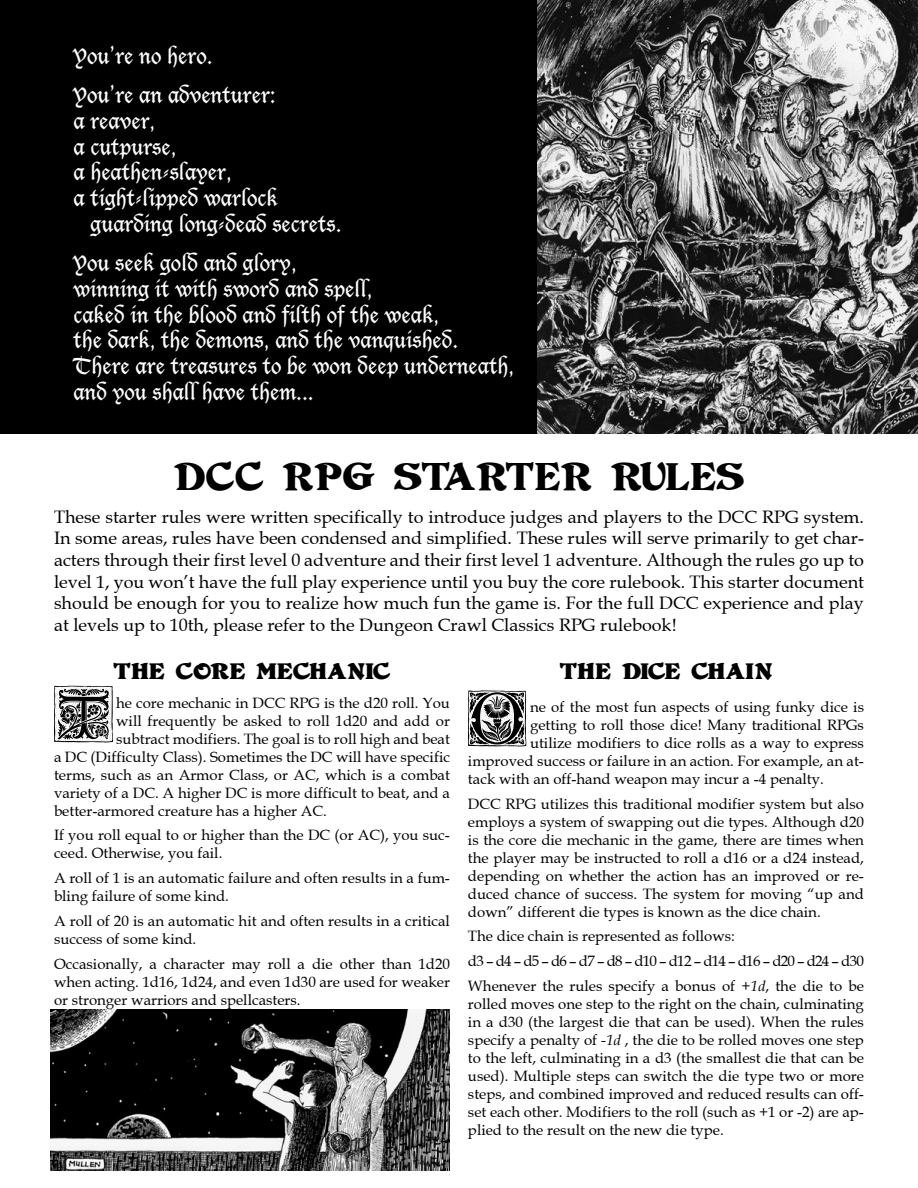
<style>
.page{position:relative;width:918px;height:1188px;background:#fff}
.page>*{position:absolute;margin:0;border:0;box-sizing:border-box;transform-origin:0 0}
.t1{font:72px "Romantique Initials";color:#000}
.t2{font:36px "Duvall";color:#000}
.t3{font:21.45px/25.8px "Lucida Blackletter";color:#fff}
.t4{font:700 21px "Duvall";color:#000}
.t5{font:18px/21.6px "Book Antiqua";color:#000;text-align:justify}
.t6{font:15px/18px "Book Antiqua";color:#000}
.s1{font-style:italic}
</style>
<div class="page">
<div style="left:0;top:0;width:918px;height:434px;background:#000"></div>
<img style="left:538px;top:0;width:380px;height:434px">
<img style="left:51px;top:1010px;width:399px;height:160px">
<h3 class="t3" style="left:73px;top:36px;width:204px;line-height:39.3px">You’re no hero.<br>You’re an adventurer:</h3>
<h3 class="t3" style="left:73px;top:108px;width:83px">a reaver,</h3>
<h3 class="t3" style="left:73px;top:134px;width:105px">a cutpurse,</h3>
<h3 class="t3" style="left:73px;top:159px;width:160px">a heathen-slayer,</h3>
<h3 class="t3" style="left:73px;top:185px;width:206px">a tight-lipped warlock</h3>
<h3 class="t3" style="left:91px;top:211px;width:252px">guarding long-dead secrets.</h3>
<h3 class="t3" style="left:73px;top:250px;width:442px">You seek gold and glory,<br>winning it with sword and spell,<br>caked in the blood and filth of the weak,<br>the dark, the demons, and the vanquished.<br>There are treasures to be won deep underneath, and you shall have them...</h3>
<h2 class="t2" style="left:173px;top:461px;width:573px">DCC RPG STARTER RULES</h2>
<p class="t5" style="left:54px;top:506px;width:812px">These starter rules were written specifically to introduce judges and players to the DCC RPG system.<br>In some areas, rules have been condensed and simplified. These rules will serve primarily to get char&shy;acters through their first level 0 adventure and their first level 1 adventure. Although the rules go up to level 1, you won’t have the full play experience until you buy the core rulebook. This starter document should be enough for you to realize how much fun the game is. For the full DCC experience and play at levels up to 10th, please refer to the Dungeon Crawl Classics RPG rulebook!</p>
<h3 class="t4" style="left:113px;top:662px;width:279px">THE CORE MECHANIC</h3>
<h1 class="t1" style="left:53px;top:677px;width:65px">T</h1>
<p class="t6" style="left:116px;top:694px;width:335px">he core mechanic in DCC RPG is the d20 roll. You</p>
<p class="t6" style="left:116px;top:712px;width:335px">will frequently be asked to roll 1d20 and add or</p>
<p class="t6" style="left:116px;top:730px;width:335px">subtract modifiers. The goal is to roll high and beat</p>
<p class="t6" style="left:54px;top:748px;width:398px">a DC (Difficulty Class). Sometimes the DC will have specific</p>
<p class="t6" style="left:54px;top:766px;width:398px">terms, such as an Armor Class, or AC, which is a combat</p>
<p class="t6" style="left:54px;top:784px;width:397px">variety of a DC. A higher DC is more difficult to beat, and a</p>
<p class="t6" style="left:54px;top:802px;width:274px">better-armored creature has a higher AC.</p>
<p class="t6" style="left:54px;top:826px;width:397px">If you roll equal to or higher than the DC (or AC), you suc&shy;ceed. Otherwise, you fail.</p>
<p class="t6" style="left:54px;top:869px;width:397px">A roll of 1 is an automatic failure and often results in a fum&shy;bling failure of some kind.</p>
<p class="t6" style="left:54px;top:912px;width:398px">A roll of 20 is an automatic hit and often results in a critical success of some kind.</p>
<p class="t6" style="left:54px;top:955px;width:398px;text-align:justify">Occasionally, a character may roll a die other than 1d20 when acting. 1d16, 1d24, and even 1d30 are used for weaker or stronger warriors and spellcasters.</p>
<h3 class="t4" style="left:559px;top:662px;width:215px">THE DICE CHAIN</h3>
<h1 class="t1" style="left:467px;top:681px;width:65px">O</h1>
<p class="t6" style="left:530px;top:698px;width:335px">ne of the most fun aspects of using funky dice is</p>
<p class="t6" style="left:530px;top:716px;width:335px">getting to roll those dice! Many traditional RPGs</p>
<p class="t6" style="left:530px;top:734px;width:335px">utilize modifiers to dice rolls as a way to express</p>
<p class="t6" style="left:468px;top:752px;width:397px">improved success or failure in an action. For example, an at-</p>
<p class="t6" style="left:468px;top:770px;width:357px">tack with an off-hand weapon may incur a -4 penalty.</p>
<p class="t6" style="left:468px;top:794px;width:398px;text-align:justify">DCC RPG utilizes this traditional modifier system but also employs a system of swapping out die types. Although d20 is the core die mechanic in the game, there are times when the player may be instructed to roll a d16 or a d24 instead, depending on whether the action has an improved or re&shy;duced chance of success. The system for moving “up and down” different die types is known as the dice chain.</p>
<p class="t6" style="left:468px;top:924px;width:398px;line-height:24.8px">The dice chain is represented as follows:<br>d3 – d4 – d5 – d6 – d7 – d8 – d10 – d12 – d14 – d16 – d20 – d24 – d30<br>Whenever the rules specify a bonus of <span class="s1">+1d</span>, the die to be</p>
<p class="t6" style="left:468px;top:995px;width:398px;text-align:justify">rolled moves one step to the right on the chain, culminating in a d30 (the largest die that can be used). When the rules specify a penalty of <span class="s1">-1d</span> , the die to be rolled moves one step to the left, culminating in a d3 (the smallest die that can be used). Multiple steps can switch the die type two or more steps, and combined improved and reduced results can off&shy;set each other. Modifiers to the roll (such as +1 or -2) are ap&shy;plied to the result on the new die type.</p>
</div>
